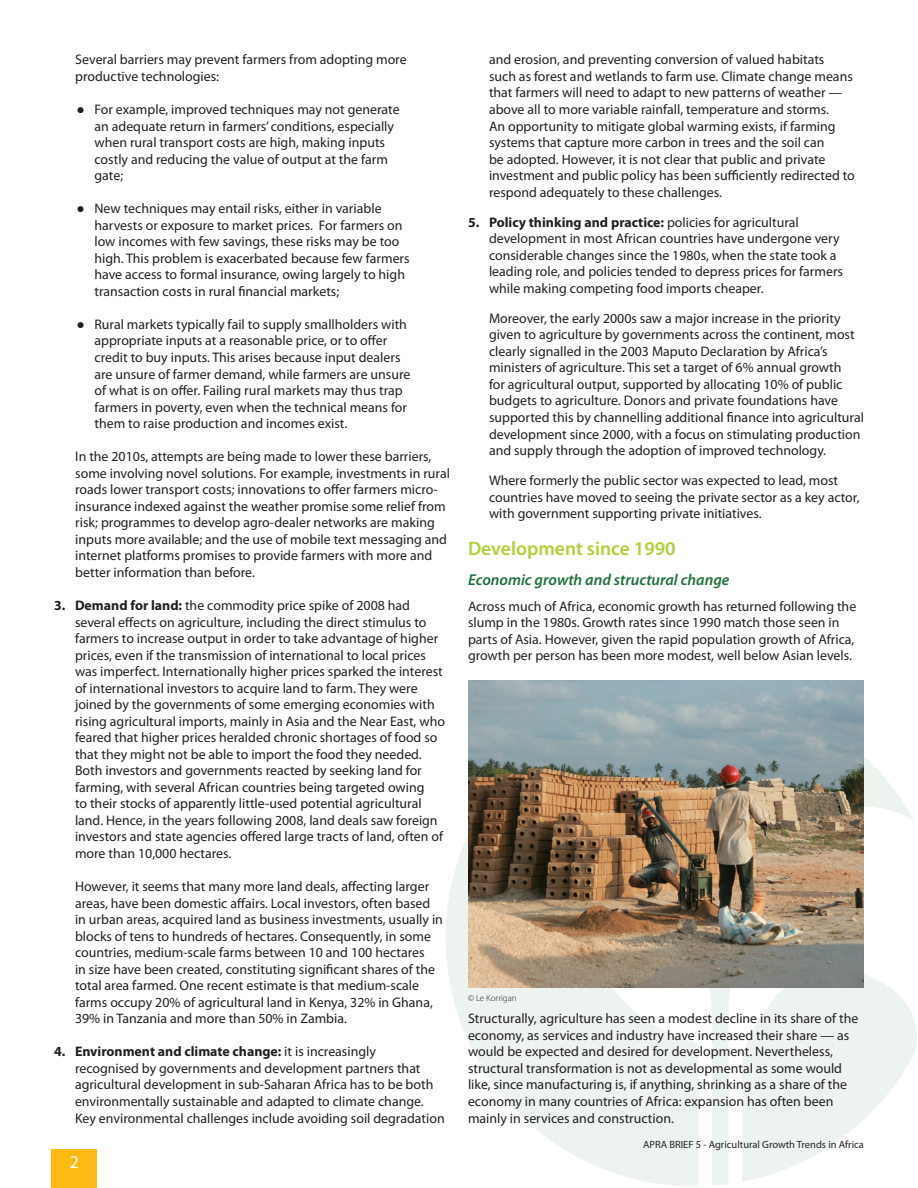
<style>
.page{position:relative;width:918px;height:1188px;background:#fff}
.page>*{position:absolute;margin:0;border:0;box-sizing:border-box;transform-origin:0 0}
.t1{font:600 19.5px "Myriad Pro";color:#b0d136}
.t2{font:18px "Myriad Pro";color:#fff}
.t3{font:italic 600 15.75px "Myriad Pro";color:#1e7138}
.t4{font:13.8px/16.5px "Myriad Pro";color:#231f20}
.t5{font:10.5px "Myriad Pro";color:#231f20}
.t6{font:300 9px "Myriad Pro";color:#231f20}
.s1{font-family:"Arial";font-weight:900}
.s2{font-weight:700}
</style>
<div class="page">
<div style="left:52px;top:1149px;width:45px;height:39px;background:#fcba13"></div>
<svg style="left:446px;top:756px;width:468px;height:430px;fill:#edf3ef"></svg>
<img style="left:468px;top:680px;width:396px;height:308px">
<p class="t4" style="left:75px;top:51px;width:333px">Several barriers may prevent farmers from adopting more productive technologies:</p>
<p class="t4" style="left:94px;top:101px;width:307px;text-indent:-18px"><span class="s1">●</span> For example, improved techniques may not generate an adequate return in farmers’ conditions, especially when rural transport costs are high, making inputs costly and reducing the value of output at the farm gate;</p>
<p class="t4" style="left:94px;top:200px;width:317px;text-indent:-18px"><span class="s1">●</span> New techniques may entail risks, either in variable harvests or exposure to market prices. For farmers on low incomes with few savings, these risks may be too high. This problem is exacerbated because few farmers have access to formal insurance, owing largely to high transaction costs in rural financial markets;</p>
<p class="t4" style="left:94px;top:316px;width:317px;text-indent:-18px"><span class="s1">●</span> Rural markets typically fail to supply smallholders with appropriate inputs at a reasonable price, or to offer credit to buy inputs. This arises because input dealers are unsure of farmer demand, while farmers are unsure of what is on offer. Failing rural markets may thus trap farmers in poverty, even when the technical means for them to raise production and incomes exist.</p>
<p class="t4" style="left:75px;top:448px;width:376px">In the 2010s, attempts are being made to lower these barriers, some involving novel solutions. For example, investments in rural roads lower transport costs; innovations to offer farmers micro&shy;insurance indexed against the weather promise some relief from risk; programmes to develop agro-dealer networks are making inputs more available; and the use of mobile text messaging and internet platforms promises to provide farmers with more and better information than before.</p>
<p class="t4" style="left:75px;top:597px;width:371px;text-indent:-21px"><span class="s2">3. Demand for land:</span> the commodity price spike of 2008 had several effects on agriculture, including the direct stimulus to farmers to increase output in order to take advantage of higher prices, even if the transmission of international to local prices was imperfect. Internationally higher prices sparked the interest of international investors to acquire land to farm. They were joined by the governments of some emerging economies with rising agricultural imports, mainly in Asia and the Near East, who feared that higher prices heralded chronic shortages of food so that they might not be able to import the food they needed.<br>Both investors and governments reacted by seeking land for farming, with several African countries being targeted owing<br>to their stocks of apparently little-used potential agricultural land. Hence, in the years following 2008, land deals saw foreign investors and state agencies offered large tracts of land, often of more than 10,000 hectares.</p>
<p class="t4" style="left:75px;top:878px;width:369px">However, it seems that many more land deals, affecting larger areas, have been domestic affairs. Local investors, often based in urban areas, acquired land as business investments, usually in blocks of tens to hundreds of hectares. Consequently, in some countries, medium-scale farms between 10 and 100 hectares<br>in size have been created, constituting significant shares of the total area farmed. One recent estimate is that medium-scale farms occupy 20% of agricultural land in Kenya, 32% in Ghana, 39% in Tanzania and more than 50% in Zambia.</p>
<p class="t4" style="left:75px;top:1043px;width:371px;text-indent:-21px"><span class="s2">4. Environment and climate change:</span> it is increasingly<br>recognised by governments and development partners that agricultural development in sub-Saharan Africa has to be both environmentally sustainable and adapted to climate change.<br>Key environmental challenges include avoiding soil degradation</p>
<h2 class="t2" style="left:70px;top:1151px;width:11px">2</h2>
<p class="t4" style="left:489px;top:51px;width:367px">and erosion, and preventing conversion of valued habitats such as forest and wetlands to farm use. Climate change means that farmers will need to adapt to new patterns of weather — above all to more variable rainfall, temperature and storms.<br>An opportunity to mitigate global warming exists, if farming systems that capture more carbon in trees and the soil can<br>be adopted. However, it is not clear that public and private investment and public policy has been sufficiently redirected to respond adequately to these challenges.</p>
<p class="t4" style="left:489px;top:214px;width:356px;text-indent:-21px"><span class="s2">5. Policy thinking and practice:</span> policies for agricultural development in most African countries have undergone very considerable changes since the 1980s, when the state took a leading role, and policies tended to depress prices for farmers while making competing food imports cheaper.</p>
<p class="t4" style="left:489px;top:310px;width:377px">Moreover, the early 2000s saw a major increase in the priority given to agriculture by governments across the continent, most clearly signalled in the 2003 Maputo Declaration by Africa’s ministers of agriculture. This set a target of 6% annual growth<br>for agricultural output, supported by allocating 10% of public budgets to agriculture. Donors and private foundations have supported this by channelling additional finance into agricultural development since 2000, with a focus on stimulating production and supply through the adoption of improved technology.</p>
<p class="t4" style="left:489px;top:472px;width:372px">Where formerly the public sector was expected to lead, most countries have moved to seeing the private sector as a key actor, with government supporting private initiatives.</p>
<p class="t1" style="left:468px;top:536px;width:209px">Development since 1990</p>
<p class="t3" style="left:468px;top:570px;width:263px">Economic growth and structural change</p>
<p class="t4" style="left:468px;top:598px;width:390px">Across much of Africa, economic growth has returned following the slump in the 1980s. Growth rates since 1990 match those seen in parts of Asia. However, given the rapid population growth of Africa, growth per person has been more modest, well below Asian levels.</p>
<p class="t6" style="left:468px;top:993px;width:50px">© Le Korrigan</p>
<p class="t4" style="left:468px;top:1010px;width:392px">Structurally, agriculture has seen a modest decline in its share of the economy, as services and industry have increased their share — as would be expected and desired for development. Nevertheless, structural transformation is not as developmental as some would like, since manufacturing is, if anything, shrinking as a share of the economy in many countries of Africa: expansion has often been mainly in services and construction.</p>
<p class="t5" style="left:643px;top:1138px;width:222px">APRA BRIEF 5 - Agricultural Growth Trends in Africa</p>
</div>
